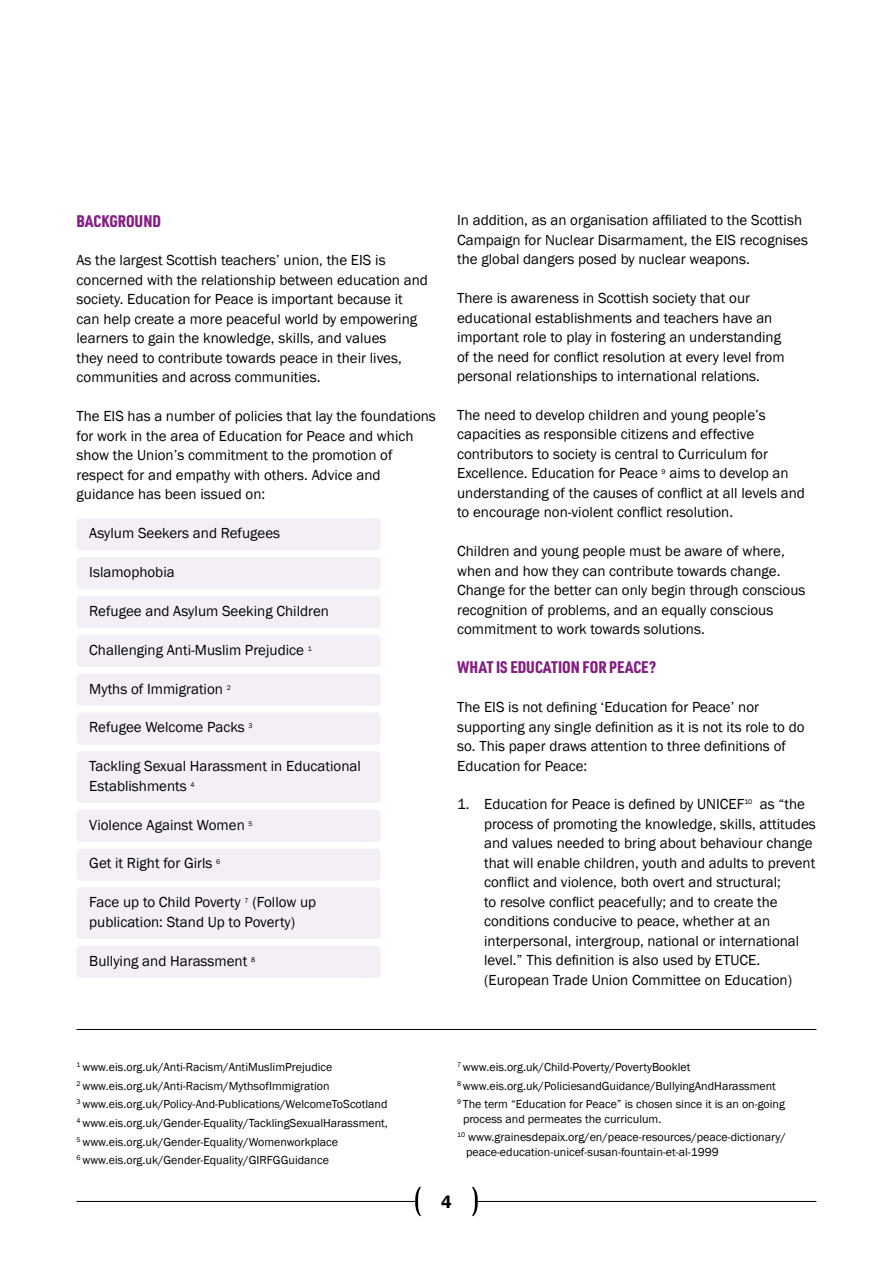
<style>
.page{position:relative;width:893px;height:1263px;background:#fff}
.page>*{position:absolute;margin:0;border:0;box-sizing:border-box;transform-origin:0 0}
.t1{font:600 18px "Franklin Gothic";color:#000}
.t2{font:900 16.5px "URWDIN Cond";color:#831f82}
.t3{font:15px/19.5px "Franklin Gothic";color:#000}
.t4{font:12px/18.6px "Franklin Gothic";color:#000}
</style>
<div class="page">
<svg style="left:415px;top:1186px;width:6px;height:30px"></svg>
<svg style="left:472px;top:1186px;width:6px;height:30px"></svg>
<hr style="left:478px;top:1201px;width:338px;height:1px;background:#000">
<hr style="left:77px;top:1201px;width:338px;height:1px;background:#000">
<div style="left:77px;top:518px;width:304px;height:32px;background:#f4eef7;border-radius:4px"></div>
<div style="left:77px;top:557px;width:304px;height:32px;background:#f4eef7;border-radius:4px"></div>
<div style="left:77px;top:596px;width:304px;height:32px;background:#f4eef7;border-radius:4px"></div>
<div style="left:77px;top:635px;width:304px;height:32px;background:#f4eef7;border-radius:4px"></div>
<div style="left:77px;top:674px;width:304px;height:32px;background:#f4eef7;border-radius:4px"></div>
<div style="left:77px;top:712px;width:304px;height:32px;background:#f4eef7;border-radius:4px"></div>
<div style="left:77px;top:751px;width:304px;height:52px;background:#f4eef7;border-radius:4px"></div>
<div style="left:77px;top:810px;width:304px;height:32px;background:#f4eef7;border-radius:4px"></div>
<div style="left:77px;top:848px;width:304px;height:33px;background:#f4eef7;border-radius:4px"></div>
<div style="left:77px;top:887px;width:304px;height:52px;background:#f4eef7;border-radius:4px"></div>
<div style="left:77px;top:946px;width:304px;height:32px;background:#f4eef7;border-radius:4px"></div>
<hr style="left:77px;top:1029px;width:739px;height:1px;background:#000">
<p class="t2" style="left:77px;top:209px;width:86px">BACKGROUND</p>
<p class="t3" style="left:77px;top:251px;width:353px">As the largest Scottish teachers’ union, the EIS is concerned with the relationship between education and society. Education for Peace is important because it can help create a more peaceful world by empowering learners to gain the knowledge, skills, and values<br>they need to contribute towards peace in their lives, communities and across communities.</p>
<p class="t3" style="left:77px;top:407px;width:361px">The EIS has a number of policies that lay the foundations for work in the area of Education for Peace and which show the Union’s commitment to the promotion of respect for and empathy with others. Advice and guidance has been issued on:</p>
<p class="t3" style="left:89px;top:524px;width:192px">Asylum Seekers and Refugees</p>
<p class="t3" style="left:89px;top:562px;width:87px">Islamophobia</p>
<p class="t3" style="left:89px;top:601px;width:241px">Refugee and Asylum Seeking Children</p>
<p class="t3" style="left:89px;top:640px;width:224px">Challenging Anti-Muslim Prejudice <sup>1</sup></p>
<p class="t3" style="left:89px;top:679px;width:143px">Myths of Immigration <sup>2</sup></p>
<p class="t3" style="left:89px;top:718px;width:165px">Refugee Welcome Packs <sup>3</sup></p>
<p class="t3" style="left:89px;top:757px;width:273px">Tackling Sexual Harassment in Educational<br>Establishments <sup>4</sup></p>
<p class="t3" style="left:89px;top:815px;width:165px">Violence Against Women <sup>5</sup></p>
<p class="t3" style="left:89px;top:854px;width:133px">Get it Right for Girls <sup>6</sup></p>
<p class="t3" style="left:89px;top:893px;width:228px">Face up to Child Poverty <sup>7</sup> (Follow up publication: Stand Up to Poverty)</p>
<p class="t3" style="left:89px;top:951px;width:167px">Bullying and Harassment <sup>8</sup></p>
<p class="t3" style="left:457px;top:211px;width:352px">In addition, as an organisation affiliated to the Scottish<br>Campaign for Nuclear Disarmament, the EIS recognises the global dangers posed by nuclear weapons.</p>
<p class="t3" style="left:457px;top:289px;width:329px">There is awareness in Scottish society that our educational establishments and teachers have an important role to play in fostering an understanding of the need for conflict resolution at every level from personal relationships to international relations.</p>
<p class="t3" style="left:457px;top:406px;width:349px">The need to develop children and young people’s capacities as responsible citizens and effective contributors to society is central to Curriculum for Excellence. Education for Peace <sup>9</sup> aims to develop an understanding of the causes of conflict at all levels and to encourage non-violent conflict resolution.</p>
<p class="t3" style="left:457px;top:542px;width:350px">Children and young people must be aware of where, when and how they can contribute towards change.<br>Change for the better can only begin through conscious recognition of problems, and an equally conscious commitment to work towards solutions.</p>
<p class="t2" style="left:457px;top:656px;width:200px">WHAT IS EDUCATION FOR PEACE?</p>
<p class="t3" style="left:457px;top:698px;width:349px">The EIS is not defining ‘Education for Peace’ nor supporting any single definition as it is not its role to do so. This paper draws attention to three definitions of Education for Peace:</p>
<p class="t3" style="left:484px;top:795px;width:333px;text-indent:-27px">1. Education for Peace is defined by UNICEF<sup>10</sup> as “the process of promoting the knowledge, skills, attitudes and values needed to bring about behaviour change that will enable children, youth and adults to prevent conflict and violence, both overt and structural;<br>to resolve conflict peacefully; and to create the conditions conducive to peace, whether at an interpersonal, intergroup, national or international level.” This definition is also used by ETUCE. (European Trade Union Committee on Education)</p>
<p class="t4" style="left:77px;top:1058px;width:313px"><sup>1</sup> www.eis.org.uk/Anti-Racism/AntiMuslimPrejudice<br><sup>2</sup> www.eis.org.uk/Anti-Racism/MythsofImmigration<br><sup>3</sup> www.eis.org.uk/Policy-And-Publications/WelcomeToScotland <sup>4</sup> www.eis.org.uk/Gender-Equality/TacklingSexualHarassment, <sup>5</sup> www.eis.org.uk/Gender-Equality/Womenworkplace<br><sup>6</sup> www.eis.org.uk/Gender-Equality/GIRFGGuidance</p>
<p class="t4" style="left:457px;top:1058px;width:329px"><sup>7</sup> www.eis.org.uk/Child-Poverty/PovertyBooklet<br><sup>8</sup> www.eis.org.uk/PoliciesandGuidance/BullyingAndHarassment<br><sup>9</sup> The term “Education for Peace” is chosen since it is an on-going</p>
<p class="t4" style="left:457px;top:1110px;width:330px;text-indent:6px">process and permeates the curriculum.<br><sup>10</sup> www.grainesdepaix.org/en/peace-resources/peace-dictionary/</p>
<p class="t4" style="left:466px;top:1143px;width:254px">peace-education-unicef-susan-fountain-et-al-1999</p>
<p class="t1" style="left:441px;top:1191px;width:12px">4</p>
</div>
